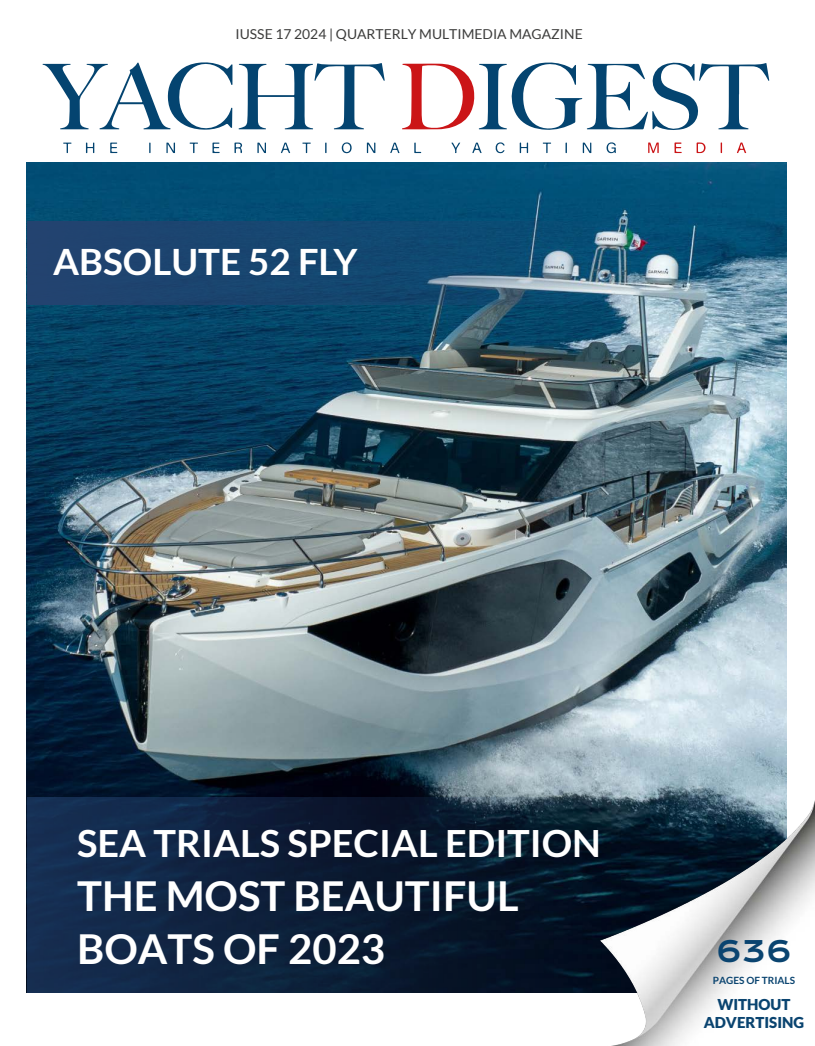
<style>
.page{position:relative;width:815px;height:1046px;background:#fff}
.page>*{position:absolute;margin:0;border:0;box-sizing:border-box;transform-origin:0 0}
.t1{font:700 41.25px/53.4px "Lato";color:#fff}
.t2{font:700 37.5px "Lato";color:#fff}
.t3{font:700 36.25px "Lato";color:#fff}
.t4{font:28.75px "Krona One";color:#0a4470}
.t5{font:900 15px/18px "Lato";color:#0a4470;text-align:center}
.t6{font:13.62px "Lato";color:#3c3c3b}
.t7{font:700 10px "Lato";color:#0a4470}
</style>
<div class="page">
<img style="left:27px;top:162px;width:759px;height:634px">
<svg style="left:27px;top:221px;width:759px;height:83px;background:#29587d"></svg>
<svg style="left:27px;top:796px;width:572px;height:196px;background:#0d1f38"></svg>
<svg style="left:239px;top:63px;width:146px;height:67px"></svg>
<svg style="left:43px;top:62px;width:190px;height:68px"></svg>
<svg style="left:402px;top:62px;width:367px;height:68px"></svg>
<svg style="left:648px;top:142px;width:11px;height:11px"></svg>
<svg style="left:697px;top:142px;width:9px;height:11px"></svg>
<svg style="left:166px;top:142px;width:9px;height:11px"></svg>
<svg style="left:257px;top:142px;width:9px;height:11px"></svg>
<svg style="left:582px;top:142px;width:10px;height:11px"></svg>
<svg style="left:367px;top:142px;width:8px;height:11px"></svg>
<svg style="left:606px;top:142px;width:10px;height:11px"></svg>
<svg style="left:234px;top:142px;width:8px;height:11px"></svg>
<svg style="left:342px;top:142px;width:10px;height:11px"></svg>
<svg style="left:674px;top:142px;width:8px;height:11px"></svg>
<svg style="left:737px;top:142px;width:9px;height:11px"></svg>
<svg style="left:86px;top:142px;width:9px;height:11px"></svg>
<svg style="left:520px;top:142px;width:8px;height:11px"></svg>
<svg style="left:281px;top:142px;width:9px;height:11px"></svg>
<svg style="left:390px;top:142px;width:10px;height:11px"></svg>
<svg style="left:472px;top:142px;width:10px;height:11px"></svg>
<svg style="left:212px;top:142px;width:8px;height:11px"></svg>
<svg style="left:110px;top:142px;width:7px;height:11px"></svg>
<svg style="left:495px;top:142px;width:10px;height:11px"></svg>
<svg style="left:451px;top:142px;width:9px;height:11px"></svg>
<svg style="left:190px;top:142px;width:8px;height:11px"></svg>
<svg style="left:414px;top:142px;width:7px;height:11px"></svg>
<svg style="left:543px;top:142px;width:8px;height:11px"></svg>
<svg style="left:302px;top:142px;width:9px;height:11px"></svg>
<svg style="left:63px;top:142px;width:8px;height:11px"></svg>
<svg style="left:325px;top:142px;width:2px;height:11px"></svg>
<svg style="left:565px;top:142px;width:2px;height:11px"></svg>
<svg style="left:149px;top:142px;width:2px;height:11px"></svg>
<img style="left:599px;top:796px;width:216px;height:249px">
<p class="t6" style="left:236px;top:26px;width:349px">IUSSE 17 2024 | QUARTERLY MULTIMEDIA MAGAZINE</p>
<h3 class="t3" style="left:53px;top:241px;width:306px">ABSOLUTE 52 FLY</h3>
<h2 class="t2" style="left:77px;top:822px;width:525px">SEA TRIALS SPECIAL EDITION</h2>
<h1 class="t1" style="left:77px;top:868px;width:443px">THE MOST BEAUTIFUL<br>BOATS OF 2023</h1>
<h3 class="t4" style="left:716px;top:933px;width:78px">636</h3>
<p class="t7" style="left:713px;top:974px;width:84px">PAGES OF TRIALS</p>
<p class="t5" style="left:704px;top:994px;width:102px">WITHOUT<br>ADVERTISING</p>
</div>
